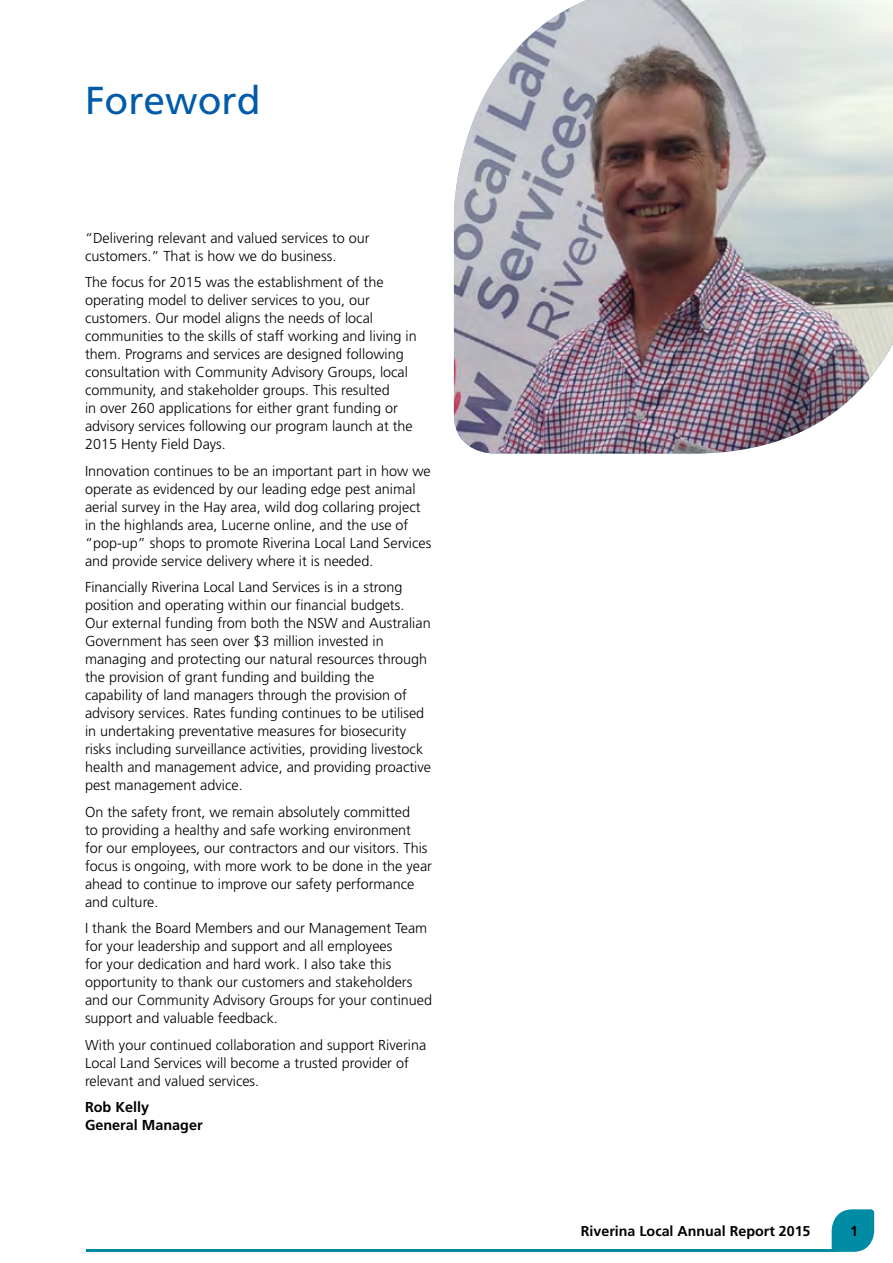
<style>
.page{position:relative;width:893px;height:1263px;background:#fff}
.page>*{position:absolute;margin:0;border:0;box-sizing:border-box;transform-origin:0 0}
.t1{font:39px "Frutiger LT Std";color:#005baa}
.text{font:300 14.4px/18px "Frutiger LT Std";color:#000}
.text-2{font:700 14.4px/18px "Frutiger LT Std";color:#000}
.t2{font:700 14.25px "Frutiger LT Std";color:#000}
</style>
<div class="page">
<svg style="left:832px;top:1209px;width:42px;height:43px;background:#1a97ae"></svg>
<hr style="left:86px;top:1249px;width:750px;height:3px;background:#008ba5">
<img style="left:454px;top:0;width:439px;height:453px">
<h1 class="t1" style="left:85px;top:78px;width:177px">Foreword</h1>
<p class="text" style="left:85px;top:229px;width:286px">“Delivering relevant and valued services to our customers.” That is how we do business.</p>
<p class="text" style="left:85px;top:273px;width:333px">The focus for 2015 was the establishment of the operating model to deliver services to you, our customers. Our model aligns the needs of local communities to the skills of staff working and living in them. Programs and services are designed following consultation with Community Advisory Groups, local community, and stakeholder groups. This resulted<br>in over 260 applications for either grant funding or advisory services following our program launch at the 2015 Henty Field Days.</p>
<p class="text" style="left:85px;top:462px;width:348px">Innovation continues to be an important part in how we operate as evidenced by our leading edge pest animal aerial survey in the Hay area, wild dog collaring project in the highlands area, Lucerne online, and the use of “pop-up” shops to promote Riverina Local Land Services and provide service delivery where it is needed.</p>
<p class="text" style="left:85px;top:578px;width:347px">Financially Riverina Local Land Services is in a strong position and operating within our financial budgets.<br>Our external funding from both the NSW and Australian Government has seen over $3 million invested in managing and protecting our natural resources through the provision of grant funding and building the capability of land managers through the provision of advisory services. Rates funding continues to be utilised in undertaking preventative measures for biosecurity risks including surveillance activities, providing livestock health and management advice, and providing proactive pest management advice.</p>
<p class="text" style="left:85px;top:803px;width:349px">On the safety front, we remain absolutely committed<br>to providing a healthy and safe working environment for our employees, our contractors and our visitors. This focus is ongoing, with more work to be done in the year ahead to continue to improve our safety performance and culture.</p>
<p class="text" style="left:85px;top:919px;width:349px">I thank the Board Members and our Management Team for your leadership and support and all employees<br>for your dedication and hard work. I also take this opportunity to thank our customers and stakeholders and our Community Advisory Groups for your continued support and valuable feedback.</p>
<p class="text" style="left:85px;top:1036px;width:343px">With your continued collaboration and support Riverina<br>Local Land Services will become a trusted provider of relevant and valued services.</p>
<p class="text-2" style="left:85px;top:1098px;width:119px">Rob Kelly<br>General Manager</p>
<p class="t2" style="left:581px;top:1222px;width:231px">Riverina Local Annual Report 2015</p>
<p class="t2" style="left:850px;top:1222px;width:9px">1</p>
</div>
